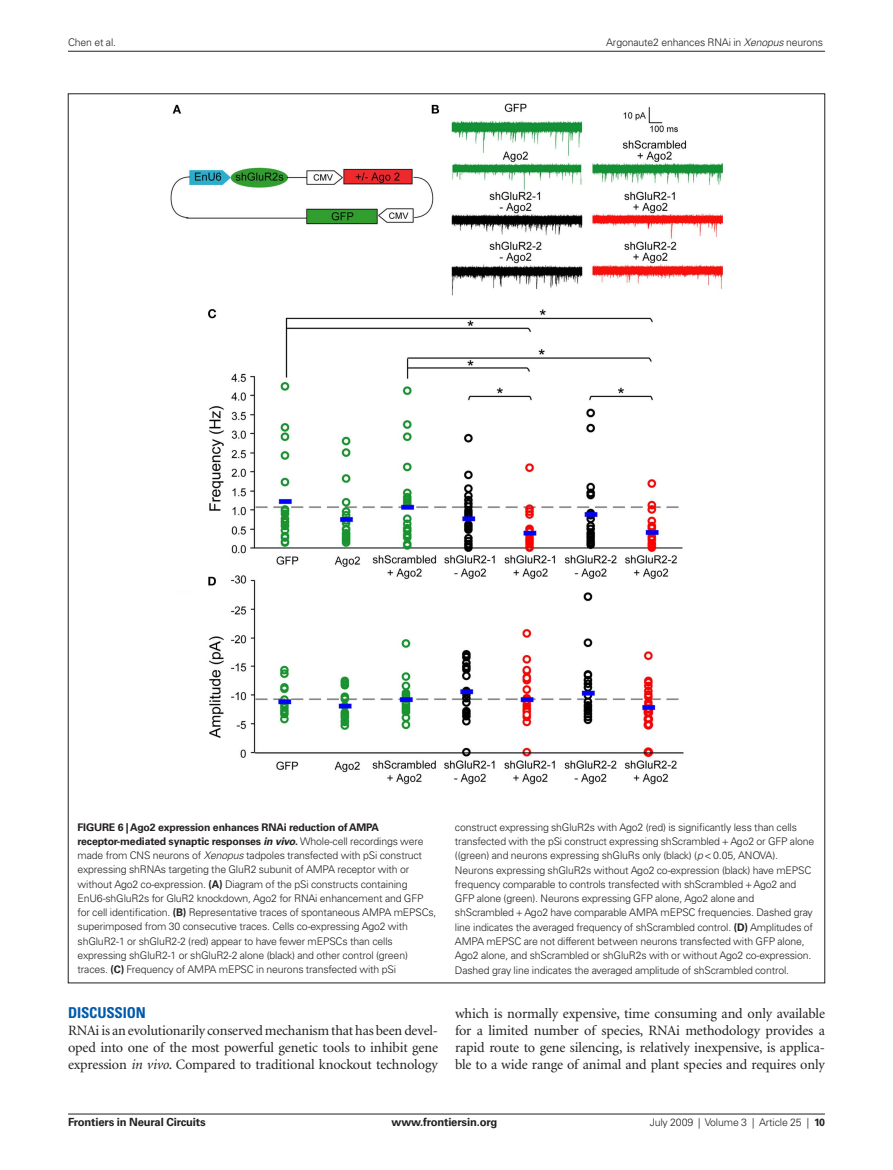
<style>
.page{position:relative;width:893px;height:1170px;background:#fff}
.page>*{position:absolute;margin:0;border:0;box-sizing:border-box;transform-origin:0 0}
.t1{font:700 condensed 15px "Univers";letter-spacing:-.01em;color:#015aaa}
.t2{font:14.25px/17.2px "Minion";letter-spacing:-.01em;color:#231f20;text-align:justify}
.t3{font:700 11.25px "Univers";letter-spacing:-.015em;color:#231f20}
.t4{font:300 10.5px/14.2px "Univers";letter-spacing:-.015em;color:#231f20}
.s1{font-style:italic}
.s2{font-weight:700}
.s3{font-weight:700;font-style:italic}
</style>
<div class="page">
<hr style="left:68px;top:51px;width:757px;height:1px;background:#231f20">
<hr style="left:68px;top:1113px;width:757px;height:1px;background:#231f20">
<img style="left:170px;top:103px;width:553px;height:682px">
<p class="t4" style="left:68px;top:35px;width:50px">Chen et al.</p>
<p class="t4" style="left:606px;top:35px;width:219px">Argonaute2 enhances RNAi in <span class="s1">Xenopus</span> neurons</p>
<p class="t4" style="left:78px;top:819px;width:360px"><span class="s2">Figure 6 | Ago2 expression enhances RNAi reduction of AMPA receptor‑mediated synaptic responses</span> <span class="s3">in vivo</span><span class="s2">.</span> Whole-cell recordings were made from CNS neurons of <span class="s1">Xenopus</span> tadpoles transfected with pSi construct expressing shRNAs targeting the GluR2 subunit of AMPA receptor with or without Ago2 co-expression. <span class="s2">(A)</span> Diagram of the pSi constructs containing EnU6‑shGluR2s for GluR2 knockdown, Ago2 for RNAi enhancement and GFP for cell identification. <span class="s2">(B)</span> Representative traces of spontaneous AMPA mEPSCs, superimposed from 30 consecutive traces. Cells co-expressing Ago2 with shGluR2-1 or shGluR2-2 (red) appear to have fewer mEPSCs than cells expressing shGluR2-1 or shGluR2-2 alone (black) and other control (green) traces. <span class="s2">(C)</span> Frequency of AMPA mEPSC in neurons transfected with pSi</p>
<p class="t4" style="left:455px;top:820px;width:361px">construct expressing shGluR2s with Ago2 (red) is significantly less than cells transfected with the pSi construct expressing shScrambled Ago2 or GFP alone ((green) and neurons expressing shGluRs only (black) (<span class="s1">p</span> 0.05, ANOVA).<br>Neurons expressing shGluR2s without Ago2 co-expression (black) have mEPSC frequency comparable to controls transfected with shScrambled Ago2 and GFP alone (green). Neurons expressing GFP alone, Ago2 alone and shScrambled Ago2 have comparable AMPA mEPSC frequencies. Dashed gray line indicates the averaged frequency of shScrambled control. <span class="s2">(D)</span> Amplitudes of AMPA mEPSC are not different between neurons transfected with GFP alone, Ago2 alone, and shScrambled or shGluR2s with or without Ago2 co-expression.<br>Dashed gray line indicates the averaged amplitude of shScrambled control.</p>
<h1 class="t1" style="left:68px;top:1003px;width:79px">DISCUSSION</h1>
<h2 class="t2" style="left:68px;top:1022px;width:371px">RNAi is an evolutionarily conserved mechanism that has been devel&shy;oped into one of the most powerful genetic tools to inhibit gene expression <span class="s1">in vivo</span>. Compared to traditional knockout technology</h2>
<p class="t2" style="left:455px;top:1004px;width:371px">which is normally expensive, time consuming and only available for a limited number of species, RNAi methodology provides a rapid route to gene silencing, is relatively inexpensive, is applica&shy;ble to a wide range of animal and plant species and requires only</p>
<p class="t3" style="left:68px;top:1115px;width:139px">Frontiers in Neural Circuits</p>
<p class="t3" style="left:392px;top:1115px;width:107px">www.frontiersin.org</p>
<p class="t4" style="left:650px;top:1115px;width:177px">July 2009 | Volume 3 | Article 25 | <span class="s2">10</span></p>
</div>
